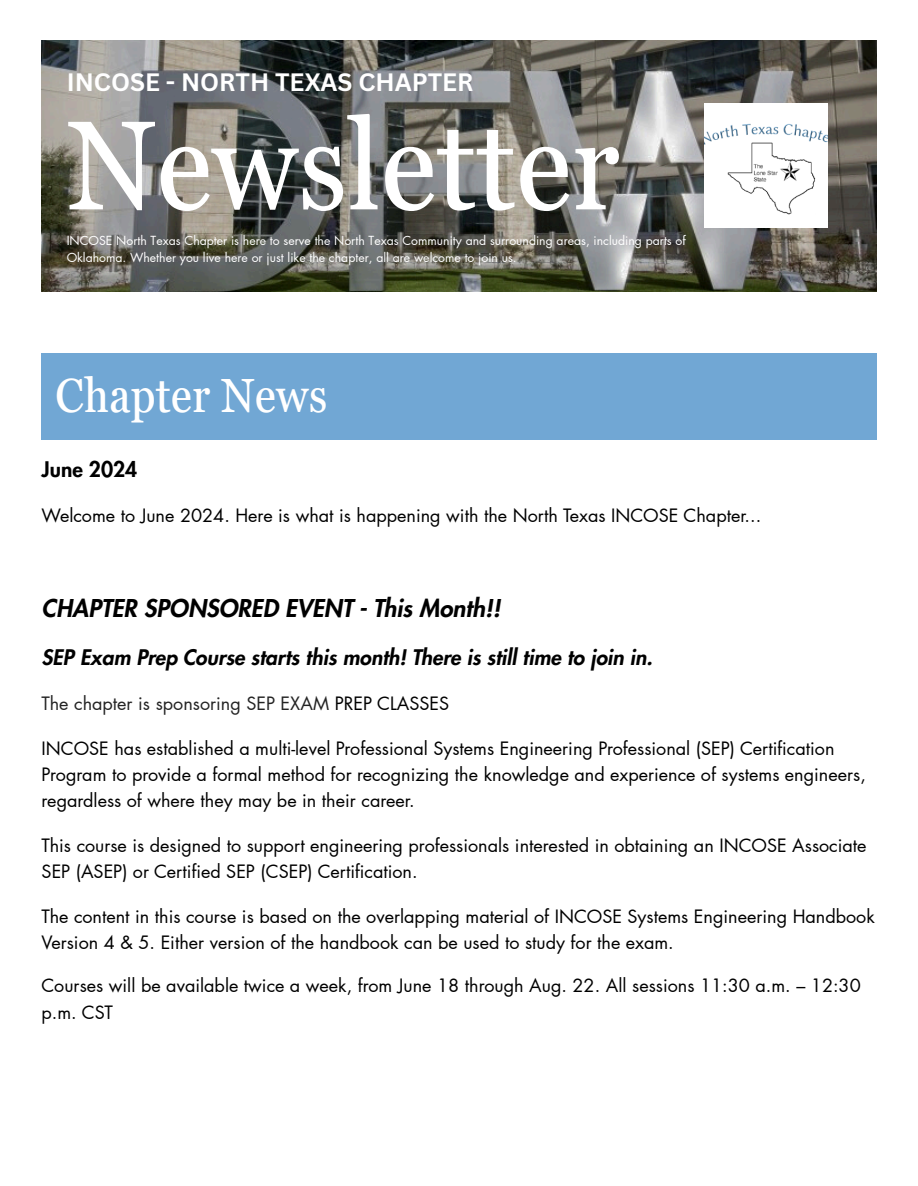
<style>
.page{position:relative;width:918px;height:1186px;background:#fff}
.page>*{position:absolute;margin:0;border:0;box-sizing:border-box;transform-origin:0 0}
.t1{font:condensed 126.3px "Georgia Pro";color:#fff}
.t2{font:condensed 48px "Georgia Pro";color:#fff}
.t3{font:700 24.45px "Canva Sans";color:#fff}
.t4{font:italic 800 24px "Futura LT Pro";color:#000}
.t5{font:italic 800 21px "Futura LT Pro";color:#000}
.t6{font:800 21px "Futura LT Pro";color:#000}
.t7{font:18px/25.8px "Futura LT Pro";color:#000}
.t8{font:18px "Futura LT Pro";color:#242424}
.t9{font:12.3px/17.1px "Futura LT Pro";color:#fff}
.s1{color:#000}
</style>
<div class="page">
<img style="left:42px;top:40px;width:834px;height:251px">
<img style="left:704px;top:104px;width:124px;height:124px">
<div style="left:42px;top:353px;width:834px;height:86px;background:#71a7d4"></div>
<p class="t3" style="left:67px;top:65px;width:408px">INCOSE - NORTH TEXAS CHAPTER</p>
<p class="t1" style="left:67px;top:94px;width:554px">Newsletter</p>
<p class="t9" style="left:67px;top:232px;width:621px">INCOSE North Texas Chapter is here to serve the North Texas Community and surrounding areas, including parts of<br>Oklahoma. Whether you live here or just like the chapter, all are welcome to join us.</p>
<p class="t2" style="left:55px;top:368px;width:274px">Chapter News</p>
<p class="t6" style="left:42px;top:460px;width:97px">June 2024</p>
<p class="t7" style="left:42px;top:503px;width:721px">Welcome to June 2024. Here is what is happening with the North Texas INCOSE Chapter...</p>
<p class="t4" style="left:42px;top:597px;width:461px">CHAPTER SPONSORED EVENT - This Month!!</p>
<p class="t5" style="left:42px;top:648px;width:613px">SEP Exam Prep Course starts this month! There is still time to join in.</p>
<p class="t8" style="left:42px;top:695px;width:409px">The chapter is sponsoring SEP EXAM <span class="s1">PREP CLASSES</span></p>
<p class="t7" style="left:42px;top:736px;width:826px">INCOSE has established a multi-level Professional Systems Engineering Professional (SEP) Certification<br>Program to provide a formal method for recognizing the knowledge and experience of systems engineers, regardless of where they may be in their career.</p>
<p class="t7" style="left:42px;top:833px;width:827px">This course is designed to support engineering professionals interested in obtaining an INCOSE Associate<br>SEP (ASEP) or Certified SEP (CSEP) Certification.</p>
<p class="t7" style="left:42px;top:904px;width:835px">The content in this course is based on the overlapping material of INCOSE Systems Engineering Handbook<br>Version 4 &amp; 5. Either version of the handbook can be used to study for the exam.</p>
<p class="t7" style="left:42px;top:973px;width:821px;line-height:27px">Courses will be available twice a week, from June 18 through Aug. 22. All sessions 11:30 a.m. – 12:30 p.m. CST</p>
</div>
